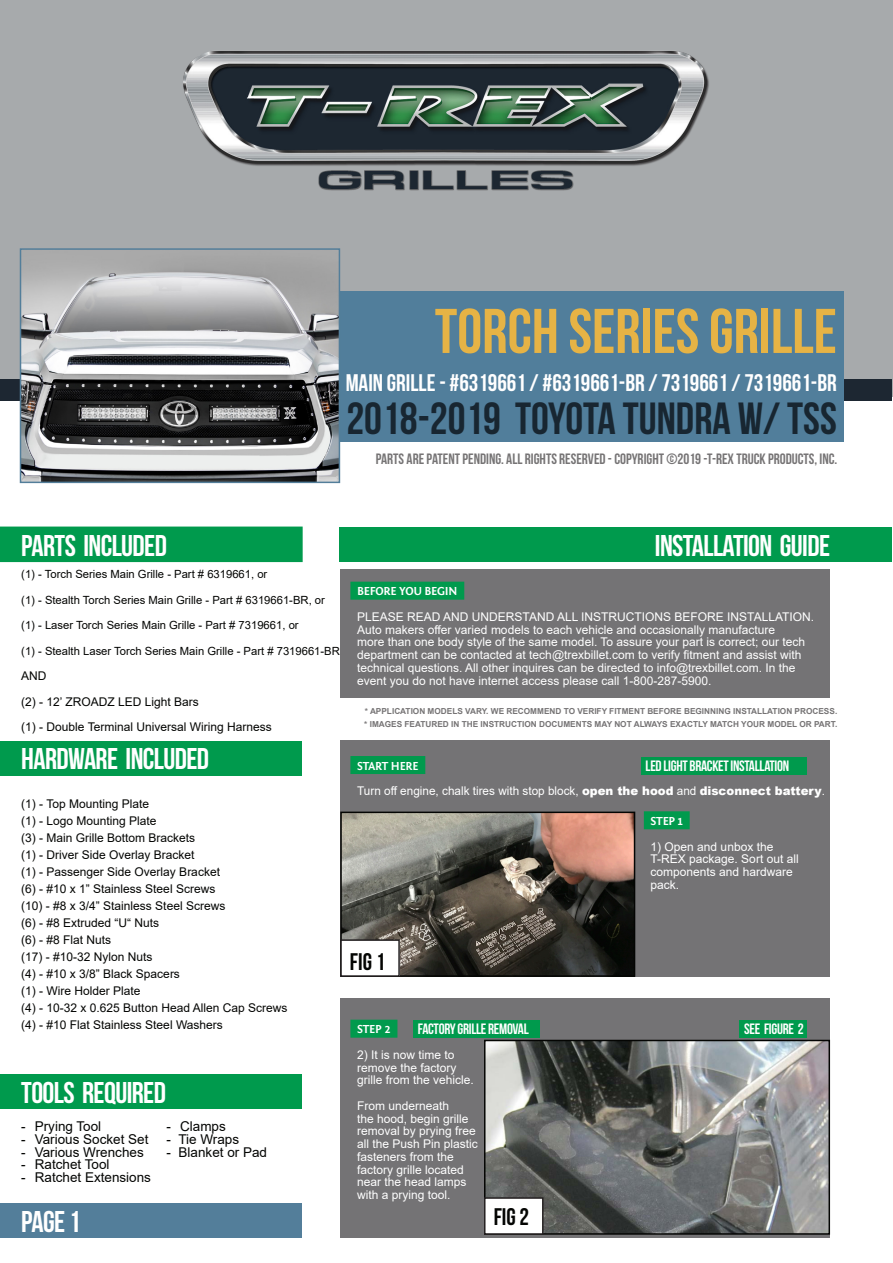
<style>
.page{position:relative;width:893px;height:1263px;background:#fff}
.page>*{position:absolute;margin:0;border:0;box-sizing:border-box;transform-origin:0 0}
.Normal_text{font:63px "Bebas Neue";color:#e6b345}
.Normal_text-2{font:45px "Bebas Neue";color:#182631}
.Tech_data_title{font:30px "Bebas Neue";letter-spacing:-.02em;color:#fff}
.Normal_text-3{font:24px "Bebas Neue";color:#fff}
.Normal_text-4{font:24px "Bebas Neue";color:#040503}
.Normal_text-5{font:15px "Bebas Neue";color:#767475}
.Tech_data_title-2{font:15px "Bebas Neue";letter-spacing:-.02em;color:#fff}
.Normal_text-6{font:13.5px "Arial";color:#040503}
.Normal_text-7{font:12px/12.8px "Arial";color:#fff}
.Normal_text-8{font:12px/25.5px "Arial";color:#040503}
.Subtitle_normal{font:700 12px "Fontin Sans";letter-spacing:-.02em;color:#fff}
.Normal_text-9{font:11.25px "Arial";color:#040503}
.Normal_text-10{font:700 8.25px "Arial";color:#767475}
.s1{font-weight:900}
</style>
<div class="page">
<div style="left:0;top:0;width:893px;height:397px;background:#a7aaac"></div>
<div style="left:1px;top:379px;width:891px;height:21px;background:#1d2732"></div>
<div style="left:21px;top:291px;width:823px;height:150px;background:#517e9b"></div>
<div style="left:0;top:526px;width:303px;height:36px;background:#009a4d"></div>
<div style="left:0;top:1075px;width:302px;height:34px;background:#009a4d"></div>
<div style="left:0;top:741px;width:302px;height:34px;background:#009a4d"></div>
<div style="left:340px;top:570px;width:489px;height:128px;background:#747375"></div>
<div style="left:340px;top:740px;width:489px;height:237px;background:#747375"></div>
<div style="left:350px;top:756px;width:75px;height:18px;background:#009a4d"></div>
<div style="left:340px;top:998px;width:489px;height:239px;background:#747375"></div>
<div style="left:350px;top:582px;width:114px;height:18px;background:#009a4d"></div>
<div style="left:644px;top:811px;width:46px;height:18px;background:#009a4d"></div>
<div style="left:350px;top:1020px;width:47px;height:18px;background:#009a4d"></div>
<img style="left:343px;top:814px;width:289px;height:160px">
<div style="left:340px;top:811px;width:295px;height:166px;border:2px solid #040503"></div>
<img style="left:487px;top:1043px;width:340px;height:189px">
<div style="left:484px;top:1040px;width:346px;height:195px;border:2px solid #040503"></div>
<div style="left:485px;top:1198px;width:58px;height:36px;background:#fff"></div>
<div style="left:484px;top:1197px;width:60px;height:38px;border:2px solid #231f20"></div>
<img style="left:23px;top:265px;width:314px;height:215px">
<div style="left:20px;top:248px;width:320px;height:235px;border:2px solid #537e9a"></div>
<div style="left:641px;top:757px;width:166px;height:17px;background:#009a4d"></div>
<div style="left:739px;top:1020px;width:68px;height:17px;background:#009a4d"></div>
<div style="left:413px;top:1020px;width:127px;height:17px;background:#009a4d"></div>
<div style="left:340px;top:527px;width:552px;height:34px;background:#009a4d"></div>
<div style="left:0;top:1203px;width:302px;height:34px;background:#537e9a"></div>
<img style="left:183px;top:51px;width:526px;height:140px">
<div style="left:341px;top:940px;width:58px;height:36px;background:#fff"></div>
<div style="left:340px;top:939px;width:60px;height:38px;border:2px solid #231f20"></div>
<p class="Tech_data_title" style="left:21px;top:529px;width:147px">PARTS INCLUDED</p>
<p class="Normal_text" style="left:435px;top:297px;width:404px">TORCH SERIES GRILLE</p>
<p class="Normal_text-3" style="left:346px;top:370px;width:493px">MAIN GRILLE - #6319661 / #6319661-BR / 7319661 / 7319661-BR</p>
<p class="Normal_text-2" style="left:346px;top:393px;width:492px">2018-2019 TOYOTA TUNDRA W/ TSS</p>
<p class="Normal_text-5" style="left:376px;top:450px;width:463px">PARTS ARE PATENT PENDING. ALL RIGHTS RESERVED - COPYRIGHT ©2019 -T-REX TRUCK PRODUCTS, INC.</p>
<p class="Tech_data_title" style="left:655px;top:529px;width:177px">INSTALLATION GUIDE</p>
<p class="Normal_text-9" style="left:21px;top:567px;width:248px">(1) - Torch Series Main Grille - Part # 6319661, or</p>
<p class="Normal_text-9" style="left:21px;top:592px;width:305px">(1) - Stealth Torch Series Main Grille - Part # 6319661-BR, or</p>
<p class="Normal_text-9" style="left:21px;top:618px;width:279px">(1) - Laser Torch Series Main Grille - Part # 7319661, or</p>
<p class="Normal_text-9" style="left:21px;top:643px;width:320px">(1) - Stealth Laser Torch Series Main Grille - Part # 7319661-BR</p>
<p class="Normal_text-8" style="left:21px;top:663px;width:252px">AND<br>(2) - 12’ ZROADZ LED Light Bars<br>(1) - Double Terminal Universal Wiring Harness</p>
<p class="Tech_data_title" style="left:21px;top:742px;width:189px">HARDWARE INCLUDED</p>
<p class="Normal_text-8" style="left:21px;top:791px;width:129px">(1) - Top Mounting Plate</p>
<p class="Normal_text-8" style="left:21px;top:808px;width:137px">(1) - Logo Mounting Plate</p>
<p class="Normal_text-8" style="left:21px;top:825px;width:176px">(3) - Main Grille Bottom Brackets</p>
<p class="Normal_text-8" style="left:21px;top:842px;width:175px">(1) - Driver Side Overlay Bracket</p>
<p class="Normal_text-8" style="left:21px;top:859px;width:200px">(1) - Passenger Side Overlay Bracket</p>
<p class="Normal_text-8" style="left:21px;top:876px;width:196px">(6) - #10 x 1” Stainless Steel Screws</p>
<p class="Normal_text-8" style="left:21px;top:893px;width:206px">(10) - #8 x 3/4” Stainless Steel Screws</p>
<p class="Normal_text-8" style="left:21px;top:910px;width:140px">(6) - #8 Extruded “U“ Nuts</p>
<p class="Normal_text-8" style="left:21px;top:927px;width:92px">(6) - #8 Flat Nuts</p>
<p class="Normal_text-8" style="left:21px;top:944px;width:133px">(17) - #10-32 Nylon Nuts</p>
<p class="Normal_text-8" style="left:21px;top:961px;width:160px">(4) - #10 x 3/8” Black Spacers</p>
<p class="Normal_text-8" style="left:21px;top:978px;width:121px">(1) - Wire Holder Plate</p>
<p class="Normal_text-8" style="left:21px;top:995px;width:268px">(4) - 10-32 x 0.625 Button Head Allen Cap Screws</p>
<p class="Normal_text-8" style="left:21px;top:1012px;width:203px">(4) - #10 Flat Stainless Steel Washers</p>
<p class="Tech_data_title" style="left:21px;top:1076px;width:146px">TOOLS REQUIRED</p>
<p class="Normal_text-6" style="left:21px;top:1117px;width:82px">- Prying Tool</p>
<p class="Normal_text-6" style="left:21px;top:1130px;width:129px">- Various Socket Set</p>
<p class="Normal_text-6" style="left:21px;top:1142px;width:124px">- Various Wrenches</p>
<p class="Normal_text-6" style="left:21px;top:1155px;width:90px">- Ratchet Tool</p>
<p class="Normal_text-6" style="left:21px;top:1168px;width:131px">- Ratchet Extensions</p>
<p class="Tech_data_title" style="left:21px;top:1205px;width:61px">PAGE 1</p>
<p class="Normal_text-6" style="left:167px;top:1117px;width:61px">- Clamps</p>
<p class="Normal_text-6" style="left:167px;top:1130px;width:74px">- Tie Wraps</p>
<p class="Normal_text-6" style="left:167px;top:1142px;width:102px">- Blanket or Pad</p>
<p class="Subtitle_normal" style="left:357px;top:585px;width:102px">BEFORE YOU BEGIN</p>
<p class="Normal_text-7" style="left:357px;top:610px;width:458px">PLEASE READ AND UNDERSTAND ALL INSTRUCTIONS BEFORE INSTALLATION.<br>Auto makers offer varied models to each vehicle and occasionally manufacture<br>more than one body style of the same model. To assure your part is correct; our tech department can be contacted at tech@trexbillet.com to verify fitment and assist with technical questions. All other inquires can be directed to info@trexbillet.com. In the event you do not have internet access please call 1-800-287-5900.</p>
<p class="Normal_text-10" style="left:365px;top:706px;width:474px">* APPLICATION MODELS VARY. WE RECOMMEND TO VERIFY FITMENT BEFORE BEGINNING INSTALLATION PROCESS.</p>
<p class="Normal_text-10" style="left:364px;top:718px;width:475px">* IMAGES FEATURED IN THE INSTRUCTION DOCUMENTS MAY NOT ALWAYS EXACTLY MATCH YOUR MODEL OR PART.</p>
<p class="Tech_data_title-2" style="left:646px;top:758px;width:145px">LED LIGHT BRACKET INSTALLATION</p>
<p class="Subtitle_normal" style="left:357px;top:759px;width:63px">START HERE</p>
<p class="Normal_text-7" style="left:357px;top:784px;width:469px">Turn off engine, chalk tires with stop block, <span class="s1">open the hood</span> and <span class="s1">disconnect battery</span>.</p>
<p class="Normal_text-4" style="left:350px;top:948px;width:37px">FIG 1</p>
<p class="Subtitle_normal" style="left:651px;top:814px;width:34px">STEP 1</p>
<p class="Normal_text-7" style="left:651px;top:840px;width:150px">1) Open and unbox the<br>T-REX package. Sort out all components and hardware pack.</p>
<p class="Tech_data_title-2" style="left:418px;top:1021px;width:113px">FACTORY GRILLE REMOVAL</p>
<p class="Tech_data_title-2" style="left:744px;top:1021px;width:61px">SEE FIGURE 2</p>
<p class="Subtitle_normal" style="left:357px;top:1023px;width:35px">STEP 2</p>
<p class="Normal_text-7" style="left:357px;top:1048px;width:118px">2) It is now time to remove the factory grille from the vehicle.</p>
<p class="Normal_text-7" style="left:357px;top:1099px;width:122px">From underneath<br>the hood, begin grille removal by prying free all the Push Pin plastic fasteners from the factory grille located near the head lamps with a prying tool.</p>
<p class="Normal_text-4" style="left:494px;top:1203px;width:37px">FIG 2</p>
</div>
